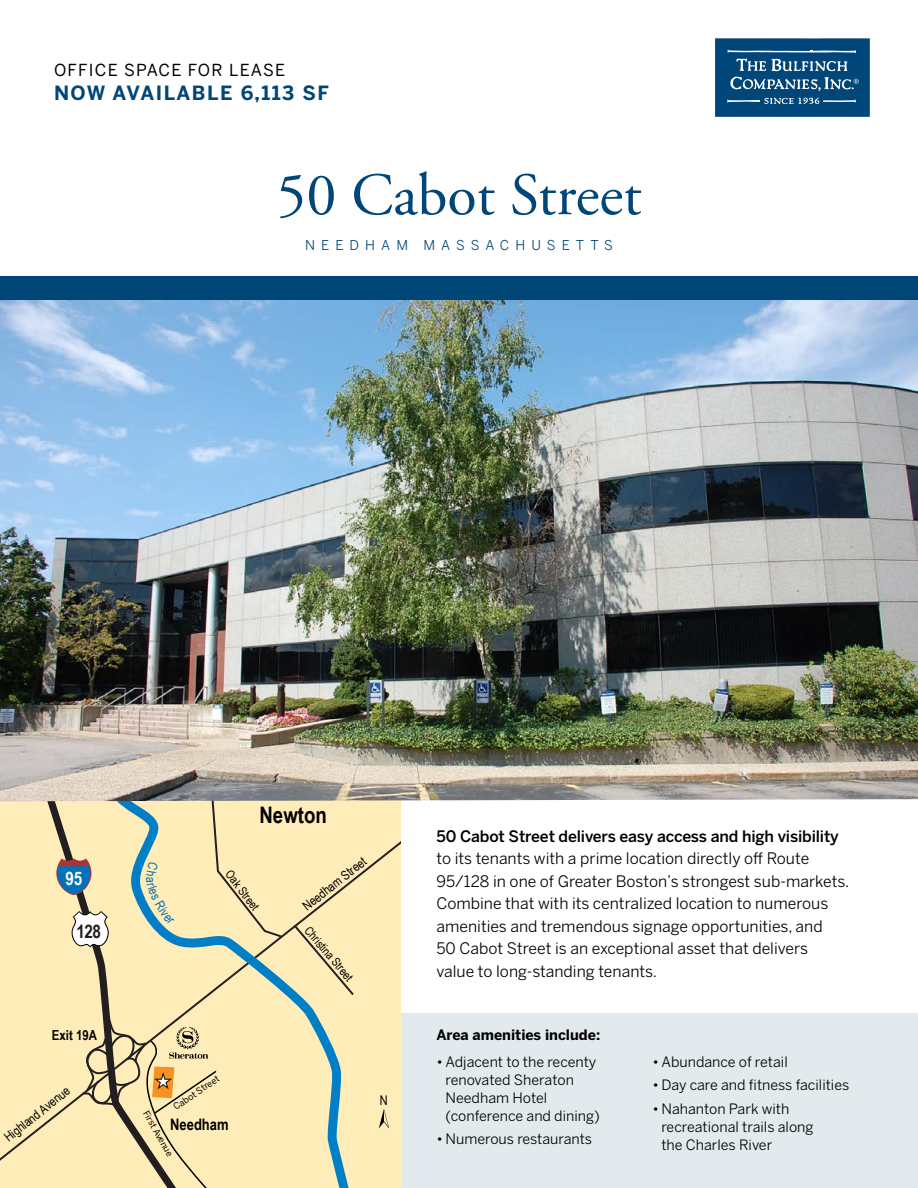
<style>
.page{position:relative;width:918px;height:1188px;background:#fff}
.page>*{position:absolute;margin:0;border:0;box-sizing:border-box;transform-origin:0 0}
.t1{font:60px "Adobe Garamond Pro";color:#004677}
.t2{font:700 22.8px "Arial Narrow";color:#000}
.t3{font:700 19.5px "Benton Sans";letter-spacing:.075em;color:#004677}
.t4{font:700 18.6px "Arial Narrow";color:#231f20}
.t5{font:700 18.6px "Arial Narrow";color:#fff}
.t6{font:16.5px "Benton Sans";letter-spacing:.075em;color:#000}
.t7{font:700 15.9px "Arial Narrow";color:#000}
.t8{font:15.75px/22.5px "Benton Sans";color:#000}
.t9{font:500 15.75px "Benton Sans";letter-spacing:-.01em;color:#000}
.t10{font:14.25px/18px "Benton Sans";color:#000}
.t11{font:700 14.25px "Benton Sans";color:#000}
.t12{font:700 13.95px "Arial Narrow";color:#000}
.t13{font:13.5px "Benton Sans";letter-spacing:.45em;color:#004677}
.t14{font:13.35px "Arial Narrow";color:#000}
.t15{font:12.9px "Arial Narrow";color:#000}
.t16{font:11.85px "Arial Narrow";color:#000}
.t17{font:9px "Benton Sans";color:#000}
</style>
<div class="page">
<div style="left:401px;top:1013px;width:517px;height:175px;background:#e3eaee"></div>
<div style="left:0;top:997px;width:401px;height:191px;background:#ffedb9"></div>
<svg style="left:379px;top:1109px;width:10px;height:20px"></svg>
<svg style="left:70px;top:997px;width:294px;height:191px;background:#efe5b8"></svg>
<img style="left:0;top:300px;width:918px;height:501px">
<svg style="left:715px;top:38px;width:155px;height:79px;background:#1d5b87"></svg>
<div style="left:0;top:276px;width:918px;height:24px;background:#004677"></div>
<svg style="left:81px;top:1016px;width:139px;height:172px;background:#e4d2a3"></svg>
<svg style="left:0;top:798px;width:401px;height:199px;background:#ece0b5"></svg>
<p class="t6" style="left:54px;top:61px;width:233px">OFFICE SPACE FOR LEASE</p>
<p class="t3" style="left:54px;top:81px;width:276px">Now available 6,113 sf</p>
<h1 class="t1" style="left:276px;top:159px;width:367px">50 Cabot Street</h1>
<p class="t13" style="left:305px;top:237px;width:309px">Needham M assachusetts</p>
<p class="t5" style="left:65px;top:864px;width:19px">95</p>
<p class="t4" style="left:76px;top:917px;width:26px">128</p>
<h2 class="t2" style="left:259px;top:798px;width:69px">Newton</h2>
<p class="t15" style="left:298px;top:900px;width:79px;rotate:-38deg">Needham Street</p>
<p class="t16" style="left:235px;top:867px;width:48px;rotate:52deg">Oak Street</p>
<p class="t16" style="left:314px;top:923px;width:69px;rotate:50deg">Christina Street</p>
<p class="t9" style="left:436px;top:827px;width:404px">50 Cabot Street delivers easy access and high visibility</p>
<p class="t8" style="left:436px;top:847px;width:414px">to its tenants with a prime location directly off Route 95/128 in one of Greater Boston’s strongest sub-markets.<br>Combine that with its centralized location to numerous amenities and tremendous signage opportunities, and<br>50 Cabot Street is an exceptional asset that delivers value to long-standing tenants.</p>
<p class="t12" style="left:52px;top:1025px;width:46px">Exit 19A</p>
<p class="t11" style="left:436px;top:1027px;width:165px">Area amenities include:</p>
<p class="t15" style="left:0;top:1132px;width:81px;rotate:-39deg">Highland Avenue</p>
<p class="t17" style="left:171px;top:1103px;width:55px;rotate:-34deg">CABOT STREET</p>
<p class="t17" style="left:150px;top:1108px;width:53px;rotate:61deg">FIRST AVENUE</p>
<p class="t7" style="left:170px;top:1112px;width:60px">Needham</p>
<p class="t14" style="left:380px;top:1091px;width:9px">N</p>
<p class="t10" style="left:446px;top:1053px;width:156px;text-indent:-9px">• Adjacent to the recenty renovated Sheraton<br>Needham Hotel (conference and dining)</p>
<p class="t10" style="left:436px;top:1130px;width:157px">• Numerous restaurants</p>
<p class="t10" style="left:652px;top:1053px;width:137px">• Abundance of retail</p>
<p class="t10" style="left:652px;top:1076px;width:198px">• Day care and fitness facilities</p>
<p class="t10" style="left:661px;top:1100px;width:154px;text-indent:-9px">• Nahanton Park with recreational trails along the Charles River</p>
</div>
